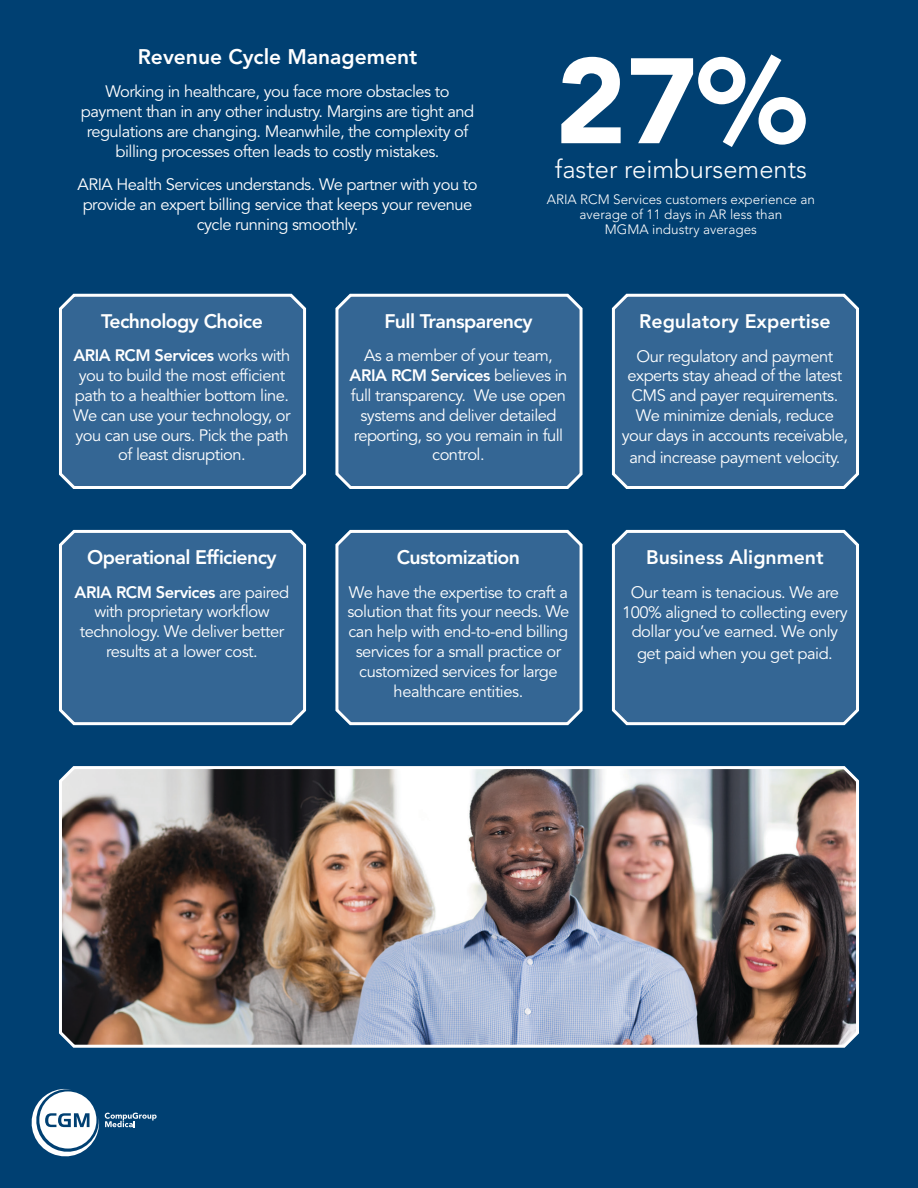
<style>
.page{position:relative;width:918px;height:1188px;background:#004072}
.page>*{position:absolute;margin:0;border:0;box-sizing:border-box;transform-origin:0 0}
.t1{font:900 120px "Avenir LT Std";color:#fff}
.t2{font:300 25.5px "Avenir LT Std";color:#fff}
.SUB-HEADER_WHITE__85_Heavy__Left__White_{font:800 21px "Avenir LT Std";color:#fff}
.BODY_TEXT_WHITE__45_Book__Left__White__1{font:800 19.5px "Avenir LT Std";letter-spacing:-.03em;color:#fff}
.SUB-HEADER_WHITE__85_Heavy__Left__White_-2{font:800 19.5px "Avenir LT Std";color:#fff}
.BODY_TEXT_WHITE__45_Book__Left__White__1-2{font:16.5px/19.8px "Avenir LT Std";letter-spacing:-.03em;color:#fff;text-align:center}
.t3{font:300 13.5px/15px "Avenir LT Std";color:#fff;text-align:center}
.s1{font-weight:800}
</style>
<div class="page">
<svg style="left:31px;top:1088px;width:126px;height:69px"></svg>
<svg style="left:59px;top:293px;width:248px;height:196px;background:#3f6e99"></svg>
<svg style="left:335px;top:293px;width:248px;height:196px;background:#3c6c98"></svg>
<div style="left:611px;top:293px;width:248px;height:196px;background:#346694"></div>
<svg style="left:59px;top:529px;width:248px;height:197px;background:#3e6e99"></svg>
<svg style="left:335px;top:529px;width:248px;height:197px;background:#3b6b97"></svg>
<div style="left:611px;top:529px;width:248px;height:197px;background:#346694"></div>
<img style="left:59px;top:766px;width:800px;height:282px">
<p class="SUB-HEADER_WHITE__85_Heavy__Left__White_" style="left:138px;top:44px;width:281px">Revenue Cycle Management</p>
<p class="BODY_TEXT_WHITE__45_Book__Left__White__1-2" style="left:81px;top:82px;width:395px">Working in healthcare, you face more obstacles to payment than in any other industry. Margins are tight and regulations are changing. Meanwhile, the complexity of billing processes often leads to costly mistakes.</p>
<p class="BODY_TEXT_WHITE__45_Book__Left__White__1-2" style="left:78px;top:175px;width:402px">ARIA Health Services understands. We partner with you to provide an expert billing service that keeps your revenue cycle running smoothly.</p>
<p class="t1" style="left:555px;top:29px;width:252px">27%</p>
<p class="t2" style="left:555px;top:154px;width:254px">faster reimbursements</p>
<p class="t3" style="left:547px;top:192px;width:270px">ARIA RCM Services customers experience an</p>
<p class="t3" style="left:580px;top:207px;width:204px">average of 11 days in AR less than<br>MGMA industry averages</p>
<p class="BODY_TEXT_WHITE__45_Book__Left__White__1" style="left:101px;top:310px;width:163px">Technology Choice</p>
<p class="BODY_TEXT_WHITE__45_Book__Left__White__1-2" style="left:73px;top:346px;width:219px"><span class="s1">ARIA RCM Services</span> works with you to build the most efficient path to a healthier bottom line.<br>We can use your technology, or you can use ours. Pick the path of least disruption.</p>
<p class="BODY_TEXT_WHITE__45_Book__Left__White__1" style="left:87px;top:546px;width:191px">Operational Efficiency</p>
<p class="BODY_TEXT_WHITE__45_Book__Left__White__1-2" style="left:75px;top:582px;width:216px"><span class="s1">ARIA RCM Services</span> are paired with proprietary workflow technology. We deliver better results at a lower cost.</p>
<p class="BODY_TEXT_WHITE__45_Book__Left__White__1" style="left:384px;top:310px;width:150px">Full Transparency</p>
<p class="BODY_TEXT_WHITE__45_Book__Left__White__1-2" style="left:350px;top:346px;width:219px">As a member of your team,<br><span class="s1">ARIA RCM Services</span> believes in full transparency. We use open systems and deliver detailed reporting, so you remain in full control.</p>
<p class="BODY_TEXT_WHITE__45_Book__Left__White__1" style="left:397px;top:546px;width:125px">Customization</p>
<p class="BODY_TEXT_WHITE__45_Book__Left__White__1-2" style="left:347px;top:582px;width:224px">We have the expertise to craft a solution that fits your needs. We can help with end-to-end billing services for a small practice or customized services for large healthcare entities.</p>
<p class="SUB-HEADER_WHITE__85_Heavy__Left__White_-2" style="left:639px;top:310px;width:193px">Regulatory Expertise</p>
<p class="BODY_TEXT_WHITE__45_Book__Left__White__1-2" style="left:622px;top:347px;width:228px">Our regulatory and payment experts stay ahead of the latest<br>CMS and payer requirements.<br>We minimize denials, reduce your days in accounts receivable,</p>
<p class="BODY_TEXT_WHITE__45_Book__Left__White__1-2" style="left:629px;top:448px;width:213px">and increase payment velocity.</p>
<p class="SUB-HEADER_WHITE__85_Heavy__Left__White_-2" style="left:646px;top:546px;width:179px">Business Alignment</p>
<p class="BODY_TEXT_WHITE__45_Book__Left__White__1-2" style="left:622px;top:583px;width:227px">Our team is tenacious. We are<br>100% aligned to collecting every dollar you’ve earned. We only</p>
<p class="BODY_TEXT_WHITE__45_Book__Left__White__1-2" style="left:637px;top:644px;width:197px">get paid when you get paid.</p>
</div>
